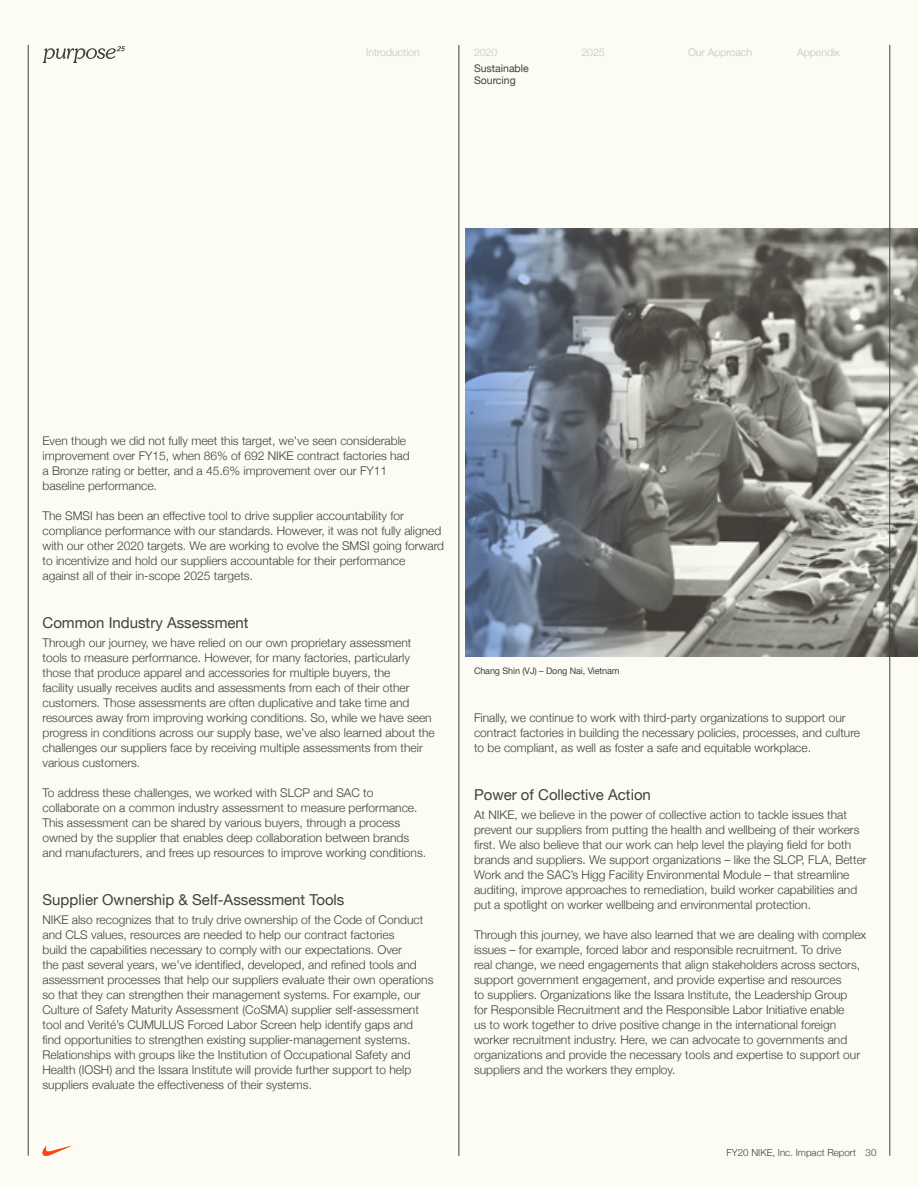
<style>
.page{position:relative;width:918px;height:1188px;background:#fcfcf5}
.page>*{position:absolute;margin:0;border:0;box-sizing:border-box;transform-origin:0 0}
.Grey_Sub_Headers{font:15px "Helvetica Neue";color:#41413d}
.Body_Copy{font:300 12px/15px "Helvetica Neue";color:#41413d}
.Blue_Sub_Headers{font:300 10.5px "Helvetica Neue";color:#c6c6c5}
.t1{font:10.5px/12px "Helvetica Neue";color:#41413d}
.t2{font:300 9.75px "Helvetica Neue";color:#41413d}
.Caption_style{font:9px "Helvetica Neue";letter-spacing:-.01em;color:#41413d}
</style>
<div class="page">
<img style="left:465px;top:229px;width:453px;height:427px">
<hr style="left:890px;top:45px;width:1px;height:1111px;background:#41413d">
<hr style="left:28px;top:45px;width:1px;height:1111px;background:#41413d">
<svg style="left:43px;top:46px;width:82px;height:17px"></svg>
<svg style="left:42px;top:1145px;width:30px;height:11px"></svg>
<hr style="left:459px;top:45px;width:1px;height:1111px;background:#41413d">
<p class="Blue_Sub_Headers" style="left:366px;top:44px;width:55px">Introduction</p>
<p class="Blue_Sub_Headers" style="left:474px;top:44px;width:25px">2020</p>
<p class="t1" style="left:474px;top:63px;width:56px">Sustainable<br>Sourcing</p>
<p class="Blue_Sub_Headers" style="left:581px;top:44px;width:25px">2025</p>
<p class="Blue_Sub_Headers" style="left:688px;top:44px;width:65px">Our Approach</p>
<p class="Blue_Sub_Headers" style="left:797px;top:44px;width:44px">Appendix</p>
<p class="Body_Copy" style="left:43px;top:432px;width:369px">Even though we did not fully meet this target, we’ve seen considerable improvement over FY15, when 86% of 692 NIKE contract factories had a Bronze rating or better, and a 45.6% improvement over our FY11 baseline performance.</p>
<p class="Body_Copy" style="left:43px;top:507px;width:403px">The SMSI has been an effective tool to drive supplier accountability for compliance performance with our standards. However, it was not fully aligned with our other 2020 targets. We are working to evolve the SMSI going forward to incentivize and hold our suppliers accountable for their performance against all of their in-scope 2025 targets.</p>
<p class="Grey_Sub_Headers" style="left:43px;top:612px;width:208px">Common Industry Assessment</p>
<p class="Body_Copy" style="left:43px;top:634px;width:394px">Through our journey, we have relied on our own proprietary assessment tools to measure performance. However, for many factories, particularly those that produce apparel and accessories for multiple buyers, the<br>facility usually receives audits and assessments from each of their other customers. Those assessments are often duplicative and take time and resources away from improving working conditions. So, while we have seen progress in conditions across our supply base, we’ve also learned about the challenges our suppliers face by receiving multiple assessments from their various customers.</p>
<p class="Body_Copy" style="left:43px;top:784px;width:385px">To address these challenges, we worked with SLCP and SAC to collaborate on a common industry assessment to measure performance.<br>This assessment can be shared by various buyers, through a process owned by the supplier that enables deep collaboration between brands and manufacturers, and frees up resources to improve working conditions.</p>
<p class="Grey_Sub_Headers" style="left:43px;top:889px;width:303px">Supplier Ownership &amp; Self-Assessment Tools</p>
<p class="Body_Copy" style="left:43px;top:912px;width:392px">NIKE also recognizes that to truly drive ownership of the Code of Conduct and CLS values, resources are needed to help our contract factories<br>build the capabilities necessary to comply with our expectations. Over<br>the past several years, we’ve identified, developed, and refined tools and assessment processes that help our suppliers evaluate their own operations so that they can strengthen their management systems. For example, our Culture of Safety Maturity Assessment (CoSMA) supplier self-assessment tool and Verité’s CUMULUS Forced Labor Screen help identify gaps and find opportunities to strengthen existing supplier-management systems.<br>Relationships with groups like the Institution of Occupational Safety and Health (IOSH) and the Issara Institute will provide further support to help suppliers evaluate the effectiveness of their systems.</p>
<p class="Caption_style" style="left:474px;top:664px;width:147px">Chang Shin (VJ) – Dong Nai, Vietnam</p>
<p class="Body_Copy" style="left:474px;top:709px;width:388px">Finally, we continue to work with third-party organizations to support our contract factories in building the necessary policies, processes, and culture to be compliant, as well as foster a safe and equitable workplace.</p>
<p class="Grey_Sub_Headers" style="left:474px;top:784px;width:178px">Power of Collective Action</p>
<p class="Body_Copy" style="left:474px;top:807px;width:394px">At NIKE, we believe in the power of collective action to tackle issues that prevent our suppliers from putting the health and wellbeing of their workers first. We also believe that our work can help level the playing field for both brands and suppliers. We support organizations – like the SLCP, FLA, Better Work and the SAC’s Higg Facility Environmental Module – that streamline auditing, improve approaches to remediation, build worker capabilities and put a spotlight on worker wellbeing and environmental protection.</p>
<p class="Body_Copy" style="left:474px;top:927px;width:394px">Through this journey, we have also learned that we are dealing with complex issues – for example, forced labor and responsible recruitment. To drive<br>real change, we need engagements that align stakeholders across sectors, support government engagement, and provide expertise and resources<br>to suppliers. Organizations like the Issara Institute, the Leadership Group<br>for Responsible Recruitment and the Responsible Labor Initiative enable<br>us to work together to drive positive change in the international foreign worker recruitment industry. Here, we can advocate to governments and organizations and provide the necessary tools and expertise to support our suppliers and the workers they employ.</p>
<p class="t2" style="left:727px;top:1144px;width:152px">FY20 NIKE, Inc. Impact Report 30</p>
</div>
